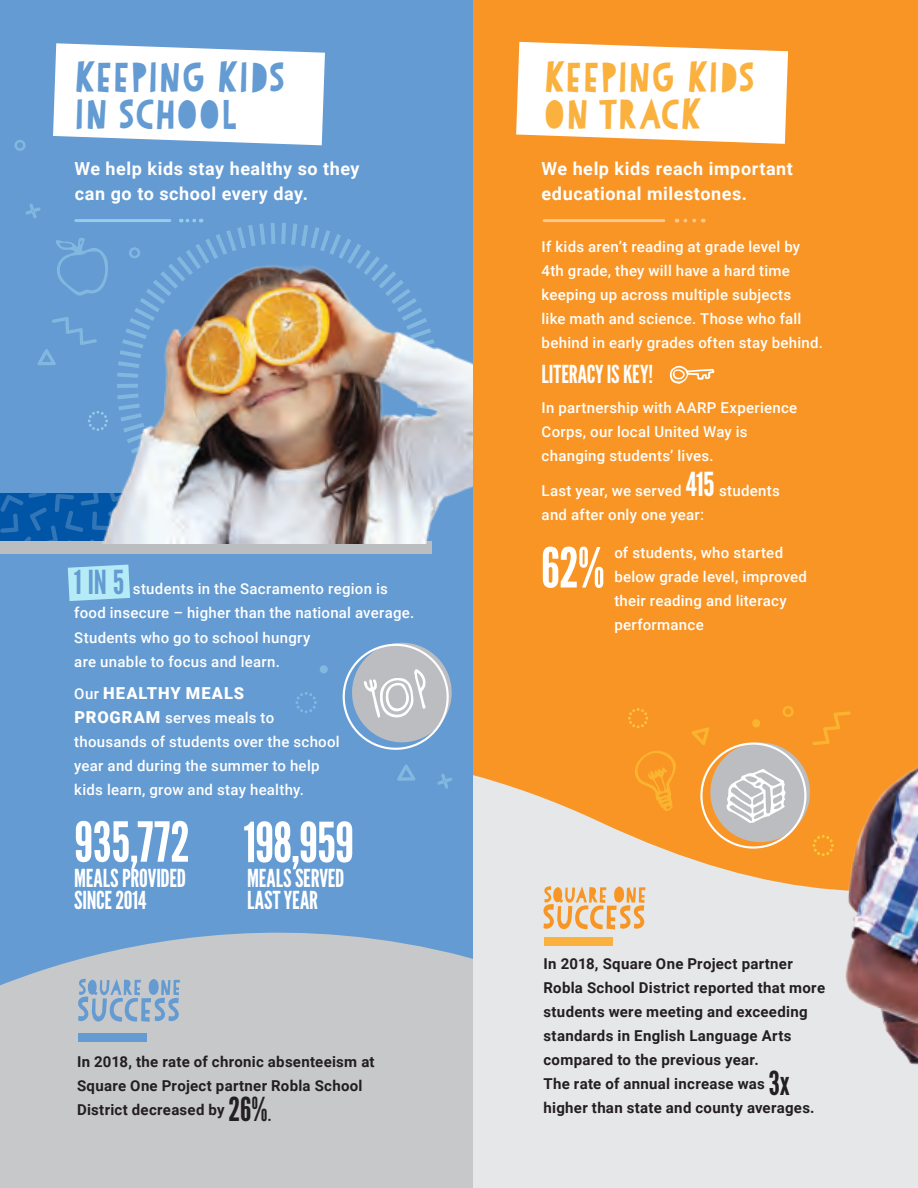
<style>
.page{position:relative;width:918px;height:1188px;background:#fff}
.page>*{position:absolute;margin:0;border:0;box-sizing:border-box;transform-origin:0 0}
.t1{font:55.05px "League Gothic";letter-spacing:-.01em;color:#fff}
.t2{font:700 42px/37px "Paper Cute";letter-spacing:-.15em;color:#649bd2}
.t3{font:700 42px/37px "Paper Cute";letter-spacing:-.15em;color:#fbb13d}
.t4{font:24.75px/22.2px "League Gothic";letter-spacing:-.005em;color:#fff}
.t5{font:700 18px/25.5px "Roboto";letter-spacing:.03em;color:#fff}
.t6{font:900 16.5px "Roboto";letter-spacing:.06em;color:#fff}
.t7{font:500 15px/24px "Roboto";letter-spacing:.02em;color:#fff}
.t8{font:700 15px/24px "Roboto";letter-spacing:.02em;color:#231f20}
.s1{font-family:"League Gothic";font-weight:400;font-size:33px;color:#649bd2}
.s2{font-weight:500;font-size:15px}
.s3{font-weight:900;font-size:16.5px}
.s4{font-family:"League Gothic";font-weight:400;font-size:33px}
</style>
<div class="page">
<div style="left:472px;top:0;width:446px;height:932px;background:#f99525"></div>
<svg style="left:472px;top:605px;width:358px;height:583px;fill:#e6e7e9"></svg>
<div style="left:0;top:0;width:472px;height:1188px;background:#649bd2"></div>
<svg style="left:516px;top:42px;width:272px;height:102px;background:#fef4e8"></svg>
<svg style="left:170px;top:221px;width:210px;height:40px"></svg>
<svg style="left:53px;top:43px;width:272px;height:102px;background:#eff4fa"></svg>
<img style="left:830px;top:767px;width:88px;height:421px">
<div style="left:0;top:932px;width:472px;height:256px;background:#c7c8ca"></div>
<svg style="left:0;top:493px;width:99px;height:48px;background:#0b5caa"></svg>
<div style="left:0;top:541px;width:432px;height:12px;background:#bcbdc0"></div>
<img style="left:99px;top:261px;width:373px;height:282px">
<svg style="left:342px;top:642px;width:110px;height:108px"></svg>
<div style="left:710px;top:743px;width:100px;height:99px;background:#bcbdc0;border-radius:50%"></div>
<div style="left:700px;top:742px;width:106px;height:107px;border:2px solid #fff;border-radius:50%"></div>
<svg style="left:726px;top:769px;width:60px;height:54px"></svg>
<svg style="left:543px;top:886px;width:102px;height:43px"></svg>
<svg style="left:78px;top:979px;width:102px;height:43px"></svg>
<div style="left:78px;top:1033px;width:69px;height:9px;background:#649bd2"></div>
<div style="left:545px;top:937px;width:68px;height:8px;background:#fbb13d"></div>
<hr style="left:76px;top:219px;width:94px;height:3px;background:#fff">
<svg style="left:181px;top:219px;width:21px;height:3px"></svg>
<hr style="left:544px;top:219px;width:120px;height:3px;background:#fff">
<svg style="left:685px;top:219px;width:19px;height:3px"></svg>
<svg style="left:628px;top:708px;width:20px;height:20px"></svg>
<svg style="left:88px;top:411px;width:20px;height:20px"></svg>
<svg style="left:669px;top:365px;width:46px;height:19px"></svg>
<svg style="left:782px;top:706px;width:12px;height:11px"></svg>
<svg style="left:632px;top:749px;width:47px;height:65px"></svg>
<svg style="left:691px;top:727px;width:18px;height:18px"></svg>
<svg style="left:812px;top:835px;width:22px;height:21px"></svg>
<svg style="left:812px;top:711px;width:39px;height:34px"></svg>
<svg style="left:437px;top:774px;width:15px;height:15px"></svg>
<svg style="left:26px;top:204px;width:14px;height:14px"></svg>
<svg style="left:37px;top:317px;width:60px;height:48px"></svg>
<svg style="left:397px;top:764px;width:18px;height:17px"></svg>
<svg style="left:295px;top:692px;width:22px;height:21px"></svg>
<svg style="left:14px;top:140px;width:12px;height:11px"></svg>
<svg style="left:129px;top:247px;width:11px;height:11px"></svg>
<svg style="left:56px;top:238px;width:52px;height:59px"></svg>
<div style="left:320px;top:665px;width:8px;height:9px;background:#81b8df;border-radius:50%"></div>
<div style="left:752px;top:719px;width:8px;height:9px;background:#fab430;border-radius:50%"></div>
<svg style="left:68px;top:565px;width:62px;height:36px;background:#ace3f2"></svg>
<h2 class="t2" style="left:71px;top:58px;width:219px">KEEPING KIDS<br>IN SCHOOL</h2>
<h2 class="t3" style="left:541px;top:58px;width:219px">KEEPING KIDS<br>ON TRACK</h2>
<p class="t5" style="left:75px;top:155px;width:287px">We help kids stay healthy so they can go to school every day.</p>
<p class="t5" style="left:542px;top:155px;width:253px">We help kids reach important educational milestones.</p>
<p class="t7" style="left:542px;top:234px;width:283px">If kids aren’t reading at grade level by 4th grade, they will have a hard time keeping up across multiple subjects<br>like math and science. Those who fall behind in early grades often stay behind.</p>
<h3 class="t4" style="left:542px;top:364px;width:113px">LITERACY IS KEY!</h3>
<p class="t7" style="left:74px;top:576px;width:341px"><span class="s1">1 IN 5</span> students in the Sacramento region is food insecure – higher than the national average.</p>
<p class="t7" style="left:74px;top:625px;width:238px">Students who go to school hungry are unable to focus and learn.</p>
<p class="t6" style="left:74px;top:682px;width:171px"><span class="s2">Our</span> HEALTHY MEALS</p>
<p class="t7" style="left:74px;top:705px;width:267px"><span class="s3">PROGRAM</span> serves meals to thousands of students over the school year and during the summer to help kids learn, grow and stay healthy.</p>
<h1 class="t1" style="left:74px;top:811px;width:117px">935,772</h1>
<h3 class="t4" style="left:74px;top:867px;width:113px">MEALS PROVIDED<br>SINCE 2014</h3>
<h1 class="t1" style="left:243px;top:811px;width:112px">198,959</h1>
<h3 class="t4" style="left:247px;top:867px;width:99px">MEALS SERVED<br>LAST YEAR</h3>
<p class="t8" style="left:77px;top:1049px;width:299px">In 2018, the rate of chronic absenteeism at<br>Square One Project partner Robla School<br>District decreased by <span class="s4">26%</span>.</p>
<p class="t7" style="left:542px;top:395px;width:257px">In partnership with AARP Experience<br>Corps, our local United Way is changing students’ lives.</p>
<p class="t7" style="left:542px;top:478px;width:240px">Last year, we served <span class="s4">415</span> students and after only one year:</p>
<h1 class="t1" style="left:541px;top:536px;width:65px">62%</h1>
<p class="t7" style="left:614px;top:540px;width:194px">of students, who started below grade level, improved their reading and literacy performance</p>
<p class="t8" style="left:544px;top:951px;width:283px">In 2018, Square One Project partner Robla School District reported that more students were meeting and exceeding standards in English Language Arts compared to the previous year.<br>The rate of annual increase was <span class="s4">3x </span>higher than state and county averages.</p>
</div>
